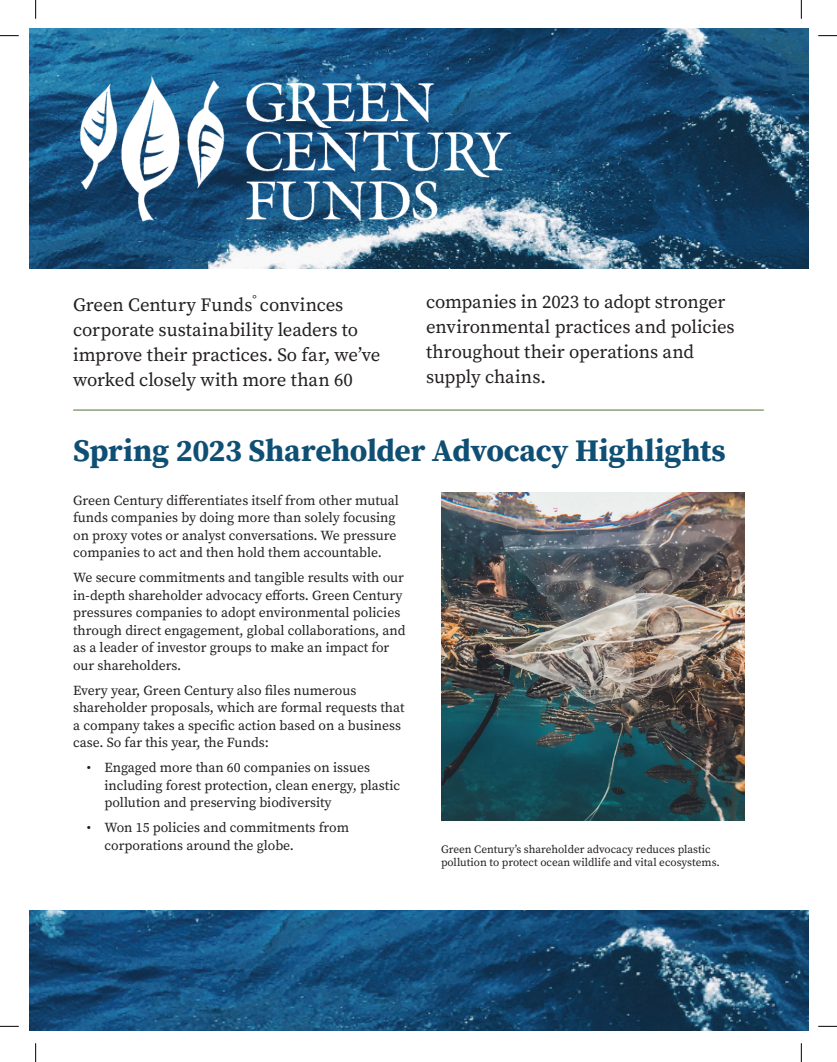
<style>
.page{position:relative;width:837px;height:1062px;background:#fff}
.page>*{position:absolute;margin:0;border:0;box-sizing:border-box;transform-origin:0 0}
.t1{font:700 31.25px "Source Serif Pro";letter-spacing:-.01em;color:#104f74}
.t2{font:18.75px/25px "Source Serif Pro";letter-spacing:-.005em;color:#231f20}
.t3{font:13.75px/17.5px "Source Serif Pro";color:#231f20}
.t4{font:11.25px/13.8px "Source Serif Pro";color:#231f20}
</style>
<div class="page">
<img style="left:29px;top:28px;width:778px;height:240px">
<img style="left:29px;top:910px;width:778px;height:120px">
<hr style="left:73px;top:409px;width:690px;height:1px;background:#507138">
<img style="left:73px;top:73px;width:441px;height:148px">
<img style="left:441px;top:492px;width:303px;height:328px">
<svg style="left:0;top:35px;width:19px;height:1px"></svg>
<svg style="left:818px;top:35px;width:18px;height:1px"></svg>
<svg style="left:0;top:1025px;width:19px;height:1px"></svg>
<svg style="left:818px;top:1025px;width:18px;height:1px"></svg>
<svg style="left:35px;top:0;width:1px;height:19px"></svg>
<svg style="left:35px;top:1043px;width:1px;height:18px"></svg>
<svg style="left:800px;top:0;width:1px;height:19px"></svg>
<svg style="left:800px;top:1043px;width:1px;height:18px"></svg>
<h2 class="t2" style="left:73px;top:292px;width:309px">Green Century Funds<sup>°</sup> convinces corporate sustainability leaders to improve their practices. So far, we’ve worked closely with more than 60</h2>
<h2 class="t2" style="left:426px;top:289px;width:310px">companies in 2023 to adopt stronger environmental practices and policies throughout their operations and supply chains.</h2>
<h1 class="t1" style="left:73px;top:428px;width:654px">Spring 2023 Shareholder Advocacy Highlights</h1>
<p class="t3" style="left:73px;top:491px;width:327px">Green Century differentiates itself from other mutual funds companies by doing more than solely focusing on proxy votes or analyst conversations. We pressure companies to act and then hold them accountable.</p>
<p class="t3" style="left:73px;top:569px;width:334px">We secure commitments and tangible results with our in-depth shareholder advocacy efforts. Green Century pressures companies to adopt environmental policies through direct engagement, global collaborations, and as a leader of investor groups to make an impact for our shareholders.</p>
<p class="t3" style="left:73px;top:681px;width:333px">Every year, Green Century also files numerous shareholder proposals, which are formal requests that a company takes a specific action based on a business case. So far this year, the Funds:</p>
<p class="t3" style="left:104px;top:759px;width:297px;text-indent:-18px">• Engaged more than 60 companies on issues including forest protection, clean energy, plastic pollution and preserving biodiversity</p>
<p class="t3" style="left:104px;top:819px;width:246px;text-indent:-18px">• Won 15 policies and commitments from corporations around the globe.</p>
<p class="t4" style="left:441px;top:841px;width:280px">Green Century’s shareholder advocacy reduces plastic pollution to protect ocean wildlife and vital ecosystems.</p>
</div>
